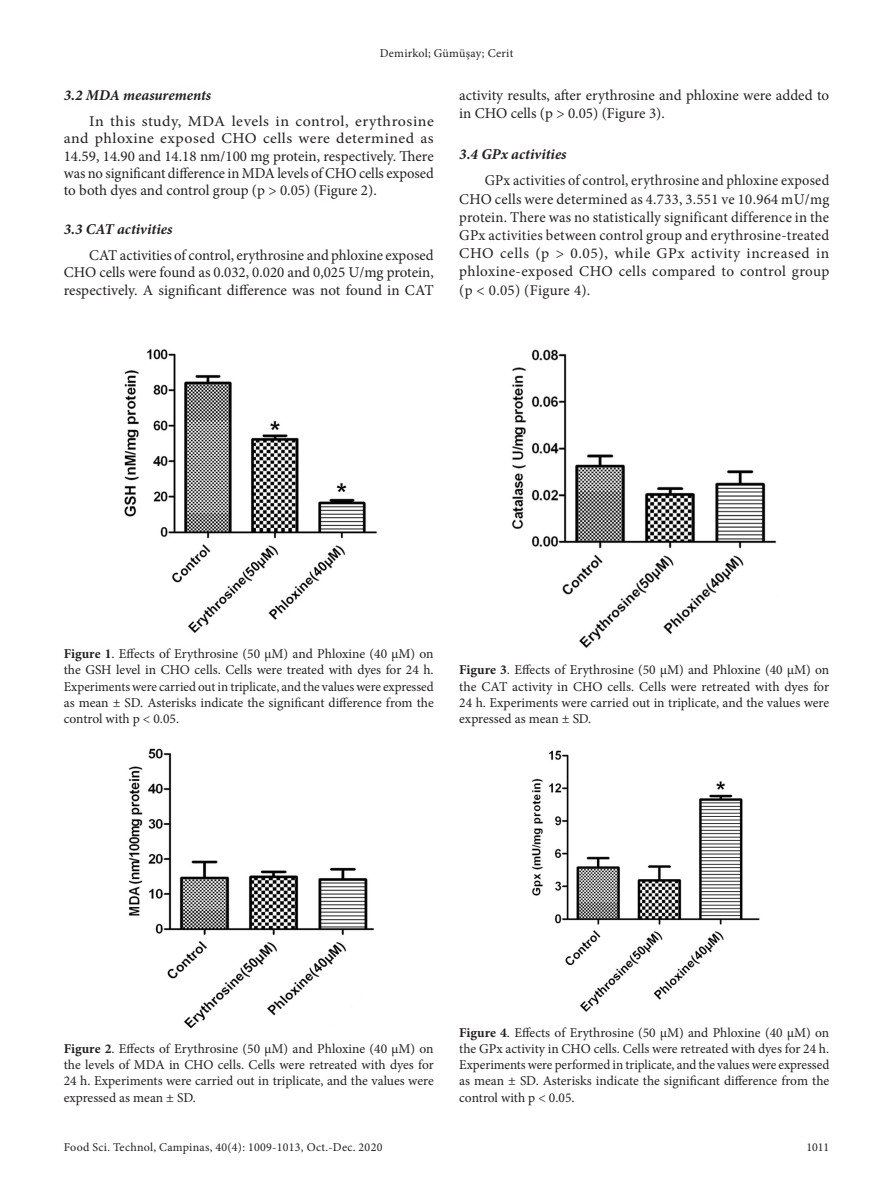
<style>
.page{position:relative;width:893px;height:1191px;background:#fff}
.page>*{position:absolute;margin:0;border:0;box-sizing:border-box;transform-origin:0 0}
.Paragraph{font:15px/18.1px "Minion Pro";color:#231f20;text-align:justify;scale:.95 1}
.Paragraph-2{font:15px/17.2px "Minion Pro";color:#231f20;text-align:justify}
.Paragraph-3{font:15px/17.2px "Minion Pro";color:#231f20;text-align:justify;scale:1.06 1}
.Heading2{font:italic 700 15px "Minion Pro";color:#231f20}
.FigureCaption{font:13.5px/16.2px "Minion Pro";color:#231f20;text-align:justify}
.t1{font:12px "Minion Pro";letter-spacing:.025em;color:#231f20}
.s1{font-weight:700}
</style>
<div class="page">
<img style="left:124px;top:349px;width:253px;height:284px">
<img style="left:129px;top:748px;width:245px;height:281px">
<img style="left:512px;top:349px;width:265px;height:299px">
<img style="left:532px;top:750px;width:228px;height:262px">
<p class="t1" style="left:380px;top:45px;width:135px">Demirkol; Gümüşay; Cerit</p>
<p class="Heading2" style="left:64px;top:85px;width:149px">3.2 MDA measurements</p>
<p class="Paragraph-3" style="left:64px;top:113px;width:351px;text-indent:26px">In this study, MDA levels in control, erythrosine and phloxine exposed CHO cells were determined as 14.59, 14.90 and 14.18 nm/100 mg protein, respectively. There was no significant difference in MDA levels of CHO cells exposed to both dyes and control group (p &gt; 0.05) (Figure 2).</p>
<p class="Heading2" style="left:64px;top:219px;width:110px">3.3 CAT activities</p>
<p class="Paragraph-2" style="left:64px;top:247px;width:372px;text-indent:26px">CAT activities of control, erythrosine and phloxine exposed CHO cells were found as 0.032, 0.020 and 0,025 U/mg protein, respectively. A significant difference was not found in CAT</p>
<p class="Paragraph-2" style="left:459px;top:86px;width:371px;line-height:18.1px">activity results, after erythrosine and phloxine were added to in CHO cells (p &gt; 0.05) (Figure 3).</p>
<p class="Heading2" style="left:459px;top:143px;width:109px">3.4 GPx activities</p>
<p class="Paragraph" style="left:459px;top:172px;width:391px;text-indent:26px">GPx activities of control, erythrosine and phloxine exposed CHO cells were determined as 4.733, 3.551 ve 10.964 mU/mg protein. There was no statistically significant difference in the GPx activities between control group and erythrosine‑treated CHO cells (p &gt; 0.05), while GPx activity increased in phloxine‑exposed CHO cells compared to control group (p &lt; 0.05) (Figure 4).</p>
<p class="FigureCaption" style="left:64px;top:646px;width:371px"><span class="s1">Figure 1</span>. Effects of Erythrosine (50 μM) and Phloxine (40 μM) on the GSH level in CHO cells. Cells were treated with dyes for 24 h.<br>Experiments were carried out in triplicate, and the values were expressed as mean ± SD. Asterisks indicate the significant difference from the control with p &lt; 0.05.</p>
<p class="FigureCaption" style="left:459px;top:662px;width:371px"><span class="s1">Figure 3</span>. Effects of Erythrosine (50 μM) and Phloxine (40 μM) on the CAT activity in CHO cells. Cells were retreated with dyes for 24 h. Experiments were carried out in triplicate, and the values were expressed as mean ± SD.</p>
<p class="FigureCaption" style="left:64px;top:1040px;width:371px"><span class="s1">Figure 2</span>. Effects of Erythrosine (50 μM) and Phloxine (40 μM) on the levels of MDA in CHO cells. Cells were retreated with dyes for 24 h. Experiments were carried out in triplicate, and the values were expressed as mean ± SD.</p>
<p class="t1" style="left:64px;top:1139px;width:320px">Food Sci. Technol, Campinas, 40(4): 1009-1013, Oct.-Dec. 2020</p>
<p class="FigureCaption" style="left:459px;top:1024px;width:371px"><span class="s1">Figure 4</span>. Effects of Erythrosine (50 μM) and Phloxine (40 μM) on the GPx activity in CHO cells. Cells were retreated with dyes for 24 h.<br>Experiments were performed in triplicate, and the values were expressed as mean ± SD. Asterisks indicate the significant difference from the control with p &lt; 0.05.</p>
</div>
